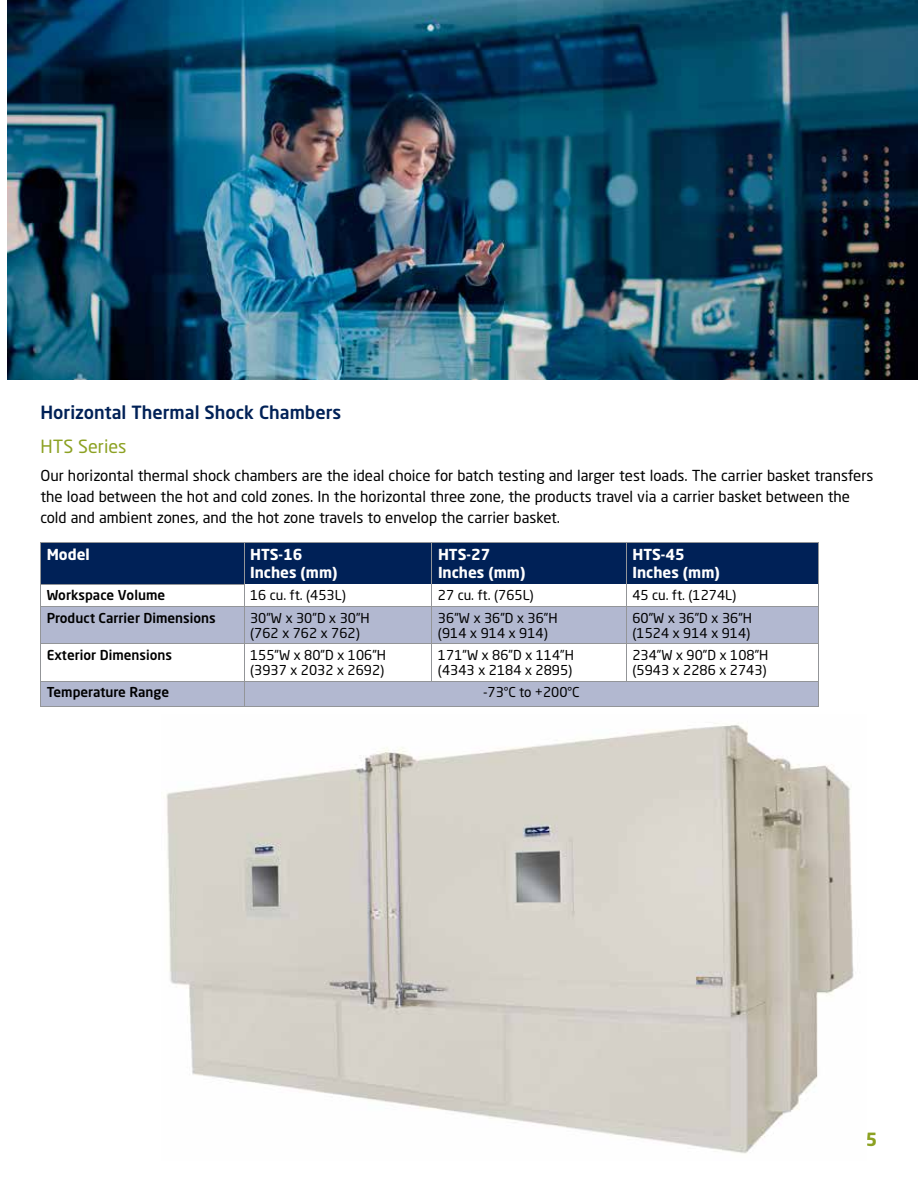
<style>
.page{position:relative;width:918px;height:1188px;background:#fff}
.page>*{position:absolute;margin:0;border:0;box-sizing:border-box;transform-origin:0 0}
.t1{font:500 18px "Neo Sans Std";color:#002157}
.t2{font:18px "Neo Sans Std";color:#8ca122}
.t3{font:700 18px "Neo Sans Std";color:#8ca122}
.t4{font:15px/21px "Neo Sans Std";color:#000}
.t5{font:700 15px/18px "Neo Sans Std";color:#fff}
.t6{font:13.5px/15px "Neo Sans Std";color:#000}
.t7{font:500 13.5px "Neo Sans Std";color:#000}
</style>
<div class="page">
<div style="left:41px;top:543px;width:203px;height:41px;background:#002157"></div>
<div style="left:244px;top:543px;width:188px;height:41px;background:#002157"></div>
<div style="left:432px;top:543px;width:194px;height:41px;background:#002157"></div>
<div style="left:626px;top:543px;width:192px;height:41px;background:#002157"></div>
<div style="left:41px;top:606px;width:203px;height:38px;background:#b2b8d0"></div>
<div style="left:244px;top:606px;width:188px;height:38px;background:#b2b8d0"></div>
<div style="left:432px;top:606px;width:194px;height:38px;background:#b2b8d0"></div>
<div style="left:626px;top:606px;width:192px;height:38px;background:#b2b8d0"></div>
<div style="left:41px;top:681px;width:203px;height:25px;background:#b2b8d0"></div>
<div style="left:244px;top:681px;width:574px;height:25px;background:#b2b8d0"></div>
<hr style="left:40px;top:542px;width:204px;height:1px;background:#939598">
<hr style="left:40px;top:543px;width:1px;height:41px;background:#939598">
<hr style="left:244px;top:542px;width:188px;height:1px;background:#939598">
<hr style="left:244px;top:543px;width:1px;height:41px;background:#939598">
<hr style="left:432px;top:542px;width:194px;height:1px;background:#939598">
<hr style="left:432px;top:543px;width:1px;height:41px;background:#939598">
<hr style="left:626px;top:542px;width:193px;height:1px;background:#939598">
<hr style="left:626px;top:543px;width:1px;height:41px;background:#939598">
<hr style="left:818px;top:543px;width:1px;height:41px;background:#939598">
<hr style="left:40px;top:584px;width:204px;height:1px;background:#939598">
<svg style="left:40px;top:585px;width:1px;height:21px"></svg>
<svg style="left:244px;top:584px;width:1px;height:22px"></svg>
<svg style="left:626px;top:584px;width:1px;height:22px"></svg>
<svg style="left:818px;top:584px;width:1px;height:22px"></svg>
<hr style="left:40px;top:606px;width:204px;height:1px;background:#939598">
<hr style="left:40px;top:607px;width:1px;height:37px;background:#939598">
<hr style="left:244px;top:606px;width:188px;height:1px;background:#939598">
<hr style="left:244px;top:607px;width:1px;height:37px;background:#939598">
<hr style="left:432px;top:606px;width:194px;height:1px;background:#939598">
<hr style="left:432px;top:607px;width:1px;height:37px;background:#939598">
<hr style="left:626px;top:606px;width:193px;height:1px;background:#939598">
<hr style="left:626px;top:607px;width:1px;height:37px;background:#939598">
<hr style="left:818px;top:607px;width:1px;height:37px;background:#939598">
<hr style="left:40px;top:644px;width:204px;height:1px;background:#939598">
<hr style="left:40px;top:644px;width:1px;height:37px;background:#939598">
<hr style="left:244px;top:644px;width:188px;height:1px;background:#939598">
<hr style="left:244px;top:644px;width:1px;height:37px;background:#939598">
<hr style="left:432px;top:644px;width:194px;height:1px;background:#939598">
<hr style="left:432px;top:644px;width:1px;height:37px;background:#939598">
<hr style="left:626px;top:644px;width:193px;height:1px;background:#939598">
<hr style="left:626px;top:644px;width:1px;height:37px;background:#939598">
<hr style="left:818px;top:644px;width:1px;height:37px;background:#939598">
<hr style="left:40px;top:681px;width:204px;height:1px;background:#939598">
<svg style="left:40px;top:682px;width:1px;height:24px"></svg>
<hr style="left:244px;top:681px;width:188px;height:1px;background:#939598">
<svg style="left:244px;top:682px;width:1px;height:24px"></svg>
<hr style="left:432px;top:681px;width:194px;height:1px;background:#939598">
<hr style="left:626px;top:681px;width:193px;height:1px;background:#939598">
<svg style="left:818px;top:682px;width:1px;height:24px"></svg>
<hr style="left:40px;top:706px;width:204px;height:1px;background:#939598">
<hr style="left:244px;top:706px;width:188px;height:1px;background:#939598">
<hr style="left:432px;top:706px;width:194px;height:1px;background:#939598">
<hr style="left:626px;top:706px;width:193px;height:1px;background:#939598">
<img style="left:8px;top:0;width:910px;height:379px">
<img style="left:166px;top:723px;width:688px;height:431px">
<p class="t1" style="left:40px;top:401px;width:302px">Horizontal Thermal Shock Chambers</p>
<p class="t2" style="left:40px;top:436px;width:88px">HTS Series</p>
<p class="t4" style="left:40px;top:465px;width:835px">Our horizontal thermal shock chambers are the ideal choice for batch testing and larger test loads. The carrier basket transfers the load between the hot and cold zones. In the horizontal three zone, the products travel via a carrier basket between the cold and ambient zones, and the hot zone travels to envelop the carrier basket.</p>
<p class="t5" style="left:47px;top:545px;width:45px">Model</p>
<p class="t5" style="left:250px;top:545px;width:89px">HTS-16<br>Inches (mm)</p>
<p class="t5" style="left:438px;top:545px;width:89px">HTS-27<br>Inches (mm)</p>
<p class="t5" style="left:632px;top:545px;width:89px">HTS-45<br>Inches (mm)</p>
<p class="t7" style="left:47px;top:587px;width:120px">Workspace Volume</p>
<p class="t6" style="left:250px;top:588px;width:97px">16 cu. ft. (453L)</p>
<p class="t6" style="left:438px;top:588px;width:97px">27 cu. ft. (765L)</p>
<p class="t6" style="left:632px;top:588px;width:105px">45 cu. ft. (1274L)</p>
<p class="t7" style="left:47px;top:609px;width:171px">Product Carrier Dimensions</p>
<p class="t6" style="left:250px;top:610px;width:121px">30”W x 30”D x 30”H (762 x 762 x 762)</p>
<p class="t6" style="left:438px;top:610px;width:121px">36”W x 36”D x 36”H (914 x 914 x 914)</p>
<p class="t6" style="left:632px;top:610px;width:121px">60”W x 36”D x 36”H (1524 x 914 x 914)</p>
<p class="t7" style="left:47px;top:647px;width:127px">Exterior Dimensions</p>
<p class="t6" style="left:250px;top:647px;width:138px">155”W x 80”D x 106”H (3937 x 2032 x 2692)</p>
<p class="t6" style="left:438px;top:647px;width:138px">171”W x 86”D x 114”H (4343 x 2184 x 2895)</p>
<p class="t6" style="left:632px;top:647px;width:138px">234”W x 90”D x 108”H (5943 x 2286 x 2743)</p>
<p class="t7" style="left:47px;top:684px;width:124px">Temperature Range</p>
<p class="t6" style="left:483px;top:685px;width:98px">-73°C to +200°C</p>
<p class="t3" style="left:866px;top:1127px;width:13px">5</p>
</div>
